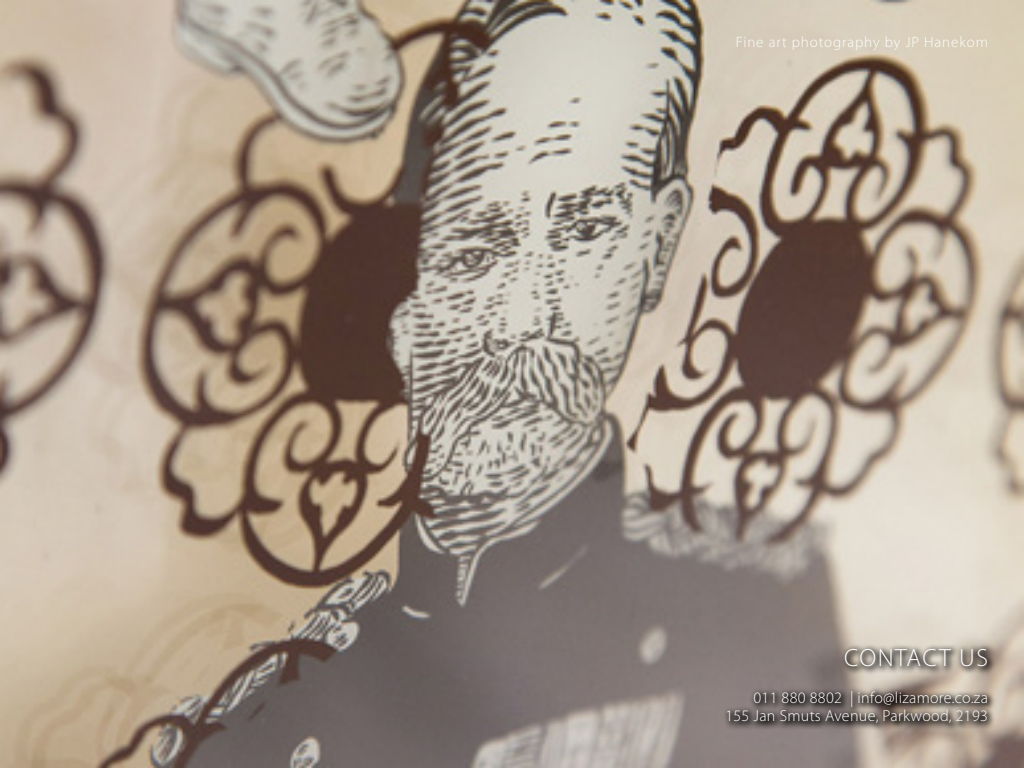
<style>
.page{position:relative;width:1024px;height:768px;background:#fff}
.page>*{position:absolute;margin:0;border:0;box-sizing:border-box;transform-origin:0 0}
.t1{font:300 25px "Myriad Pro";letter-spacing:.06em;color:#fff}
.t2{font:300 16px/18.4px "Myriad Pro";letter-spacing:.02em;color:#fff;text-align:right}
.t3{font:300 15px "Myriad Pro";letter-spacing:.06em;color:#fff}
</style>
<div class="page">
<img style="left:0;top:0;width:1024px;height:768px">
<div style="left:722px;top:643px;width:275px;height:89px;background:#000;opacity:.75"></div>
<p class="t3" style="left:736px;top:34px;width:254px">Fine art photography by JP Hanekom</p>
<h1 class="t1" style="left:844px;top:644px;width:145px">CONTACT US</h1>
<p class="t2" style="left:725px;top:688px;width:264px">011 880 8802 | info@lizamore.co.za<br>155 Jan Smuts Avenue, Parkwood, 2193</p>
</div>
